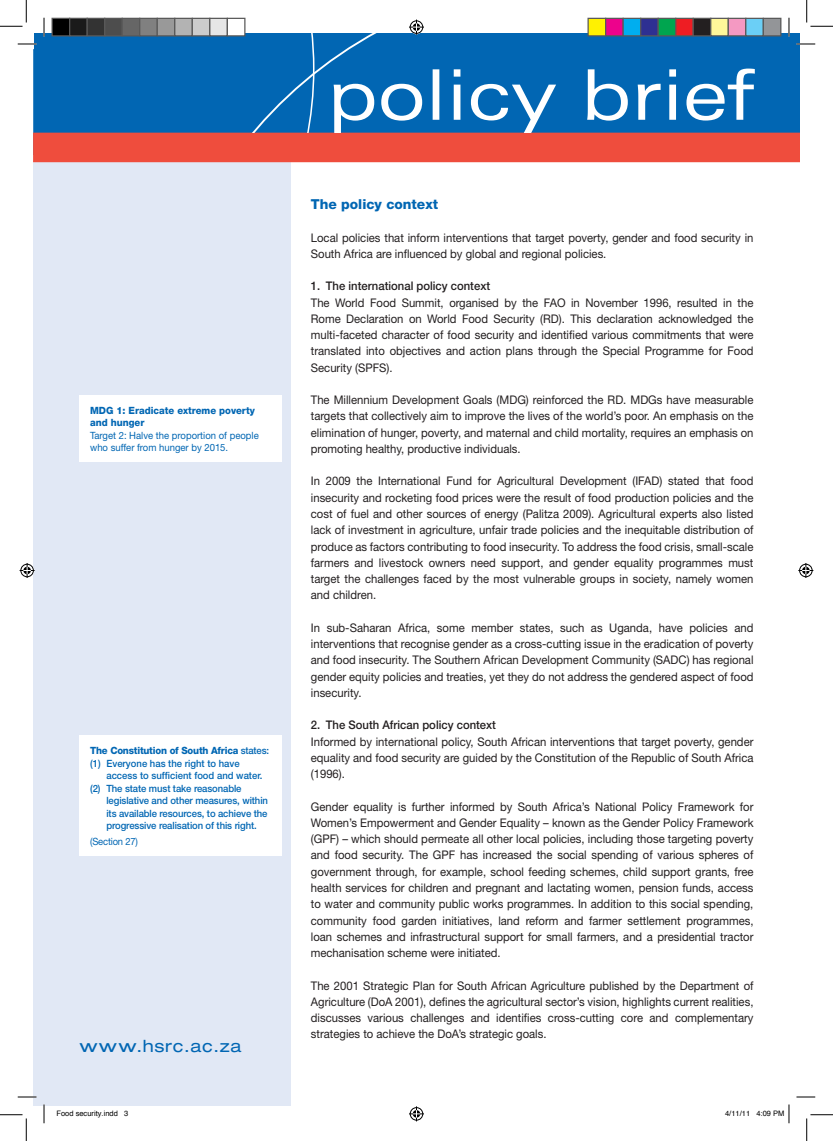
<style>
.page{position:relative;width:833px;height:1141px;background:#fff}
.page>*{position:absolute;margin:0;border:0;box-sizing:border-box;transform-origin:0 0}
.t1{font:expanded 16.88px "Helvetica Neue";letter-spacing:.04em;color:#0166b3;scale:1.19 1}
.Head_B{font:800 13.75px "Helvetica Neue";color:#0166b3}
.Body{font:11.88px/16.2px "Helvetica Neue";color:#231f20;text-align:justify;scale:.95 1}
.Head_B_sub{font:500 11.88px "Helvetica Neue";color:#231f20;scale:.95 1}
.t2{font:500 10px "Helvetica Neue";letter-spacing:-.01em;color:#0166b3;scale:.95 1}
.t3{font:10px/12.5px "Helvetica Neue";color:#0166b3;scale:.95 1}
.t4{font:800 10px "Helvetica Neue";letter-spacing:-.02em;color:#0166b3;scale:.95 1}
.t5{font:10px "Helvetica Neue";letter-spacing:-.02em;color:#0166b3;scale:.94 1}
.t6{font:7.5px "Helvetica";color:#000}
.s1{font-weight:800}
.s2{font-weight:500}
</style>
<div class="page">
<div style="left:34px;top:144px;width:257px;height:961px;background:#e1e8f5"></div>
<div style="left:79px;top:395px;width:202px;height:67px;background:#fff"></div>
<div style="left:79px;top:735px;width:202px;height:120px;background:#fff"></div>
<svg style="left:18px;top:1096px;width:18px;height:1px"></svg>
<svg style="left:796px;top:1096px;width:18px;height:1px"></svg>
<svg style="left:43px;top:1104px;width:2px;height:19px"></svg>
<svg style="left:0;top:1114px;width:27px;height:26px"></svg>
<svg style="left:806px;top:1114px;width:26px;height:26px"></svg>
<svg style="left:0;top:0;width:832px;height:162px"></svg>
<svg style="left:409px;top:1106px;width:15px;height:15px"></svg>
<svg style="left:20px;top:563px;width:15px;height:15px"></svg>
<svg style="left:798px;top:563px;width:14px;height:15px"></svg>
<div style="left:52px;top:18px;width:18px;height:18px;background:#000"></div>
<div style="left:51px;top:18px;width:19px;height:18px;border:1px solid #595959"></div>
<div style="left:70px;top:18px;width:17px;height:18px;background:#1a1a1a"></div>
<div style="left:69px;top:18px;width:19px;height:18px;border:1px solid #595959"></div>
<div style="left:87px;top:18px;width:18px;height:18px;background:#333"></div>
<div style="left:86px;top:18px;width:19px;height:18px;border:1px solid #595959"></div>
<div style="left:105px;top:18px;width:17px;height:18px;background:#4d4d4d"></div>
<div style="left:104px;top:18px;width:19px;height:18px;border:1px solid #595959"></div>
<div style="left:122px;top:18px;width:18px;height:18px;background:#666"></div>
<div style="left:121px;top:18px;width:19px;height:18px;border:1px solid #595959"></div>
<div style="left:140px;top:18px;width:17px;height:18px;background:#808080"></div>
<div style="left:139px;top:18px;width:19px;height:18px;border:1px solid #595959"></div>
<div style="left:157px;top:18px;width:18px;height:18px;background:#999"></div>
<div style="left:156px;top:18px;width:19px;height:18px;border:1px solid #595959"></div>
<div style="left:175px;top:18px;width:17px;height:18px;background:#b3b3b3"></div>
<div style="left:174px;top:18px;width:19px;height:18px;border:1px solid #595959"></div>
<div style="left:192px;top:18px;width:18px;height:18px;background:#ccc"></div>
<div style="left:191px;top:18px;width:19px;height:18px;border:1px solid #595959"></div>
<div style="left:210px;top:18px;width:17px;height:18px;background:#e6e6e6"></div>
<div style="left:209px;top:18px;width:19px;height:18px;border:1px solid #595959"></div>
<div style="left:227px;top:18px;width:18px;height:18px;background:#fff"></div>
<div style="left:226px;top:18px;width:19px;height:18px;border:1px solid #595959"></div>
<div style="left:587px;top:18px;width:18px;height:18px;background:#fff101"></div>
<div style="left:587px;top:18px;width:19px;height:18px;border:1px solid #595959"></div>
<div style="left:605px;top:18px;width:17px;height:18px;background:#ed028c"></div>
<div style="left:604px;top:18px;width:19px;height:18px;border:1px solid #595959"></div>
<div style="left:622px;top:18px;width:18px;height:18px;background:#00aeef"></div>
<div style="left:622px;top:18px;width:19px;height:18px;border:1px solid #595959"></div>
<div style="left:640px;top:18px;width:17px;height:18px;background:#2e3092"></div>
<div style="left:639px;top:18px;width:19px;height:18px;border:1px solid #595959"></div>
<div style="left:657px;top:18px;width:18px;height:18px;background:#00a54f"></div>
<div style="left:657px;top:18px;width:19px;height:18px;border:1px solid #595959"></div>
<div style="left:675px;top:18px;width:17px;height:18px;background:#ee1d23"></div>
<div style="left:674px;top:18px;width:19px;height:18px;border:1px solid #595959"></div>
<div style="left:692px;top:18px;width:18px;height:18px;background:#231f20"></div>
<div style="left:692px;top:18px;width:19px;height:18px;border:1px solid #595959"></div>
<div style="left:710px;top:18px;width:17px;height:18px;background:#fff79a"></div>
<div style="left:709px;top:18px;width:19px;height:18px;border:1px solid #595959"></div>
<div style="left:727px;top:18px;width:18px;height:18px;background:#f499c2"></div>
<div style="left:727px;top:18px;width:19px;height:18px;border:1px solid #595959"></div>
<div style="left:745px;top:18px;width:17px;height:18px;background:#6bcff6"></div>
<div style="left:744px;top:18px;width:19px;height:18px;border:1px solid #595959"></div>
<div style="left:762px;top:18px;width:18px;height:18px;background:#939598"></div>
<div style="left:762px;top:18px;width:19px;height:18px;border:1px solid #595959"></div>
<svg style="left:788px;top:1104px;width:1px;height:19px"></svg>
<p class="t3" style="left:90px;top:404px;width:179px"><span class="s1">MDG 1: Eradicate extreme poverty and hunger<br></span>Target 2: Halve the proportion of people who suffer from hunger by 2015.</p>
<p class="t4" style="left:90px;top:744px;width:190px">The Constitution of South Africa <span class="s2">states:</span></p>
<p class="t2" style="left:90px;top:757px;width:159px">(1) Everyone has the right to have</p>
<p class="t2" style="left:106px;top:769px;width:166px">access to sufficient food and water.</p>
<p class="t2" style="left:90px;top:782px;width:161px">(2) The state must take reasonable</p>
<p class="t2" style="left:106px;top:794px;width:171px">legislative and other measures, within</p>
<p class="t2" style="left:106px;top:807px;width:171px">its available resources, to achieve the</p>
<p class="t2" style="left:106px;top:819px;width:160px">progressive realisation of this right.</p>
<p class="t5" style="left:90px;top:835px;width:52px">(Section 27)</p>
<h1 class="t1" style="left:79px;top:1035px;width:137px">www.hsrc.ac.za</h1>
<p class="Head_B" style="left:311px;top:196px;width:129px">The policy context</p>
<p class="Body" style="left:311px;top:229px;width:467px">Local policies that inform interventions that target poverty, gender and food security in<br>South Africa are influenced by global and regional policies.</p>
<p class="Head_B_sub" style="left:311px;top:279px;width:190px">1. The international policy context</p>
<p class="Body" style="left:311px;top:294px;width:467px">The World Food Summit, organised by the FAO in November 1996, resulted in the Rome Declaration on World Food Security (RD). This declaration acknowledged the multi-faceted character of food security and identified various commitments that were translated into objectives and action plans through the Special Programme for Food Security (SPFS).</p>
<p class="Body" style="left:311px;top:391px;width:467px">The Millennium Development Goals (MDG) reinforced the RD. MDGs have measurable targets that collectively aim to improve the lives of the world’s poor. An emphasis on the elimination of hunger, poverty, and maternal and child mortality, requires an emphasis on promoting healthy, productive individuals.</p>
<p class="Body" style="left:311px;top:473px;width:467px">In 2009 the International Fund for Agricultural Development (IFAD) stated that food insecurity and rocketing food prices were the result of food production policies and the cost of fuel and other sources of energy (Palitza 2009). Agricultural experts also listed lack of investment in agriculture, unfair trade policies and the inequitable distribution of produce as factors contributing to food insecurity. To address the food crisis, small-scale farmers and livestock owners need support, and gender equality programmes must target the challenges faced by the most vulnerable groups in society, namely women and children.</p>
<p class="Body" style="left:311px;top:619px;width:467px">In sub-Saharan Africa, some member states, such as Uganda, have policies and interventions that recognise gender as a cross-cutting issue in the eradication of poverty and food insecurity. The Southern African Development Community (SADC) has regional gender equity policies and treaties, yet they do not address the gendered aspect of food insecurity.</p>
<p class="Head_B_sub" style="left:311px;top:718px;width:196px">2. The South African policy context</p>
<p class="Body" style="left:311px;top:733px;width:467px">Informed by international policy, South African interventions that target poverty, gender equality and food security are guided by the Constitution of the Republic of South Africa (1996).</p>
<p class="Body" style="left:311px;top:798px;width:467px">Gender equality is further informed by South Africa’s National Policy Framework for Women’s Empowerment and Gender Equality – known as the Gender Policy Framework (GPF) – which should permeate all other local policies, including those targeting poverty and food security. The GPF has increased the social spending of various spheres of government through, for example, school feeding schemes, child support grants, free health services for children and pregnant and lactating women, pension funds, access to water and community public works programmes. In addition to this social spending, community food garden initiatives, land reform and farmer settlement programmes, loan schemes and infrastructural support for small farmers, and a presidential tractor mechanisation scheme were initiated.</p>
<p class="Body" style="left:311px;top:976px;width:467px">The 2001 Strategic Plan for South African Agriculture published by the Department of Agriculture (DoA 2001), defines the agricultural sector’s vision, highlights current realities, discusses various challenges and identifies cross-cutting core and complementary strategies to achieve the DoA’s strategic goals.</p>
<p class="t6" style="left:56px;top:1107px;width:73px">Food security.indd 3</p>
<p class="t6" style="left:724px;top:1107px;width:61px">4/11/11 4:09 PM</p>
</div>
